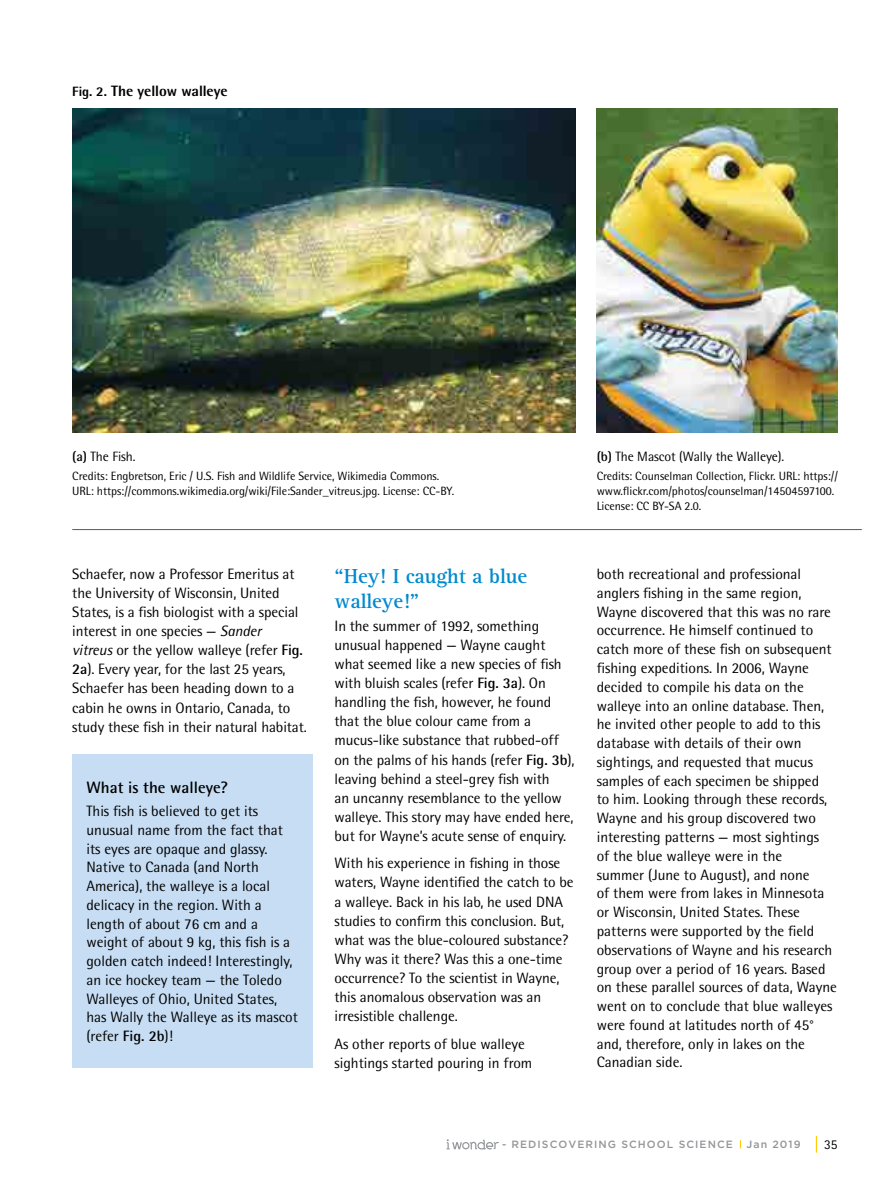
<style>
.page{position:relative;width:893px;height:1191px;background:#fff}
.page>*{position:absolute;margin:0;border:0;box-sizing:border-box;transform-origin:0 0}
.t1{font:700 21px/24.3px "Rotis Serif";letter-spacing:-.005em;color:#0089cf}
.t2{font:700 16.5px "Rotis Semi Sans";color:#000}
.t3{font:15px/18.8px "Rotis Semi Sans";color:#000}
.t4{font:800 15px "Rotis Semi Sans";letter-spacing:-.005em;color:#000}
.t5{font:13.5px "Rotis Semi Sans";letter-spacing:-.005em;color:#000}
.t6{font:13.5px "Rotis Sans Serif";color:#000}
.t7{font:12px/15px "Rotis Semi Sans";letter-spacing:-.005em;color:#000}
.t8{font:500 10.5px "Gotham";letter-spacing:.1em;color:#939598}
.s1{font-size:13.5px}
.s2{font-weight:700}
.s3{font-style:italic}
</style>
<div class="page">
<svg style="left:816px;top:1136px;width:1px;height:16px"></svg>
<svg style="left:446px;top:1139px;width:53px;height:10px"></svg>
<div style="left:72px;top:754px;width:241px;height:313px;background:#c7ddf3"></div>
<img style="left:72px;top:108px;width:503px;height:324px">
<img style="left:597px;top:108px;width:241px;height:324px">
<hr style="left:72px;top:529px;width:790px;height:1px;background:#58595b">
<p class="t4" style="left:72px;top:81px;width:157px"><span class="s1">Fig. 2.</span> The yellow walleye</p>
<p class="t5" style="left:72px;top:449px;width:65px"><span class="s2">(a)</span> The Fish.</p>
<p class="t7" style="left:72px;top:469px;width:383px">Credits: Engbretson, Eric / U.S. Fish and Wildlife Service, Wikimedia Commons.<br>URL: https://commons.wikimedia.org/wiki/File:Sander_vitreus.jpg. License: CC-BY.</p>
<p class="t3" style="left:72px;top:564px;width:236px">Schaefer, now a Professor Emeritus at the University of Wisconsin, United States, is a fish biologist with a special interest in one species — <span class="s3">Sander<br>vitreus</span> or the yellow walleye (refer <span class="s2">Fig.<br>2a</span>). Every year, for the last 25 years, Schaefer has been heading down to a cabin he owns in Ontario, Canada, to study these fish in their natural habitat.</p>
<h1 class="t1" style="left:334px;top:564px;width:194px">“Hey! I caught a blue walleye!”</h1>
<p class="t3" style="left:334px;top:616px;width:242px">In the summer of 1992, something unusual happened — Wayne caught what seemed like a new species of fish with bluish scales (refer <span class="s2">Fig. 3a</span>). On handling the fish, however, he found that the blue colour came from a mucus-like substance that rubbed-off on the palms of his hands (refer <span class="s2">Fig. 3b</span>), leaving behind a steel-grey fish with<br>an uncanny resemblance to the yellow walleye. This story may have ended here, but for Wayne’s acute sense of enquiry.</p>
<p class="t3" style="left:334px;top:853px;width:241px">With his experience in fishing in those waters, Wayne identified the catch to be a walleye. Back in his lab, he used DNA studies to confirm this conclusion. But, what was the blue-coloured substance?<br>Why was it there? Was this a one-time occurrence? To the scientist in Wayne, this anomalous observation was an irresistible challenge.</p>
<p class="t3" style="left:334px;top:1033px;width:199px">As other reports of blue walleye sightings started pouring in from</p>
<p class="t2" style="left:86px;top:777px;width:143px">What is the walleye?</p>
<p class="t3" style="left:86px;top:801px;width:213px">This fish is believed to get its unusual name from the fact that its eyes are opaque and glassy.<br>Native to Canada (and North<br>America), the walleye is a local delicacy in the region. With a length of about 76 cm and a weight of about 9 kg, this fish is a golden catch indeed! Interestingly, an ice hockey team — the Toledo<br>Walleyes of Ohio, United States, has Wally the Walleye as its mascot (refer <span class="s2">Fig. 2b</span>)!</p>
<p class="t5" style="left:597px;top:449px;width:189px"><span class="s2">(b)</span> The Mascot (Wally the Walleye).</p>
<p class="t7" style="left:597px;top:469px;width:243px">Credits: Counselman Collection, Flickr. URL: https:// www.flickr.com/photos/counselman/14504597100.<br>License: CC BY-SA 2.0.</p>
<p class="t3" style="left:597px;top:564px;width:242px">both recreational and professional anglers fishing in the same region, Wayne discovered that this was no rare occurrence. He himself continued to catch more of these fish on subsequent fishing expeditions. In 2006, Wayne decided to compile his data on the walleye into an online database. Then, he invited other people to add to this database with details of their own sightings, and requested that mucus samples of each specimen be shipped<br>to him. Looking through these records, Wayne and his group discovered two interesting patterns — most sightings<br>of the blue walleye were in the<br>summer (June to August), and none<br>of them were from lakes in Minnesota or Wisconsin, United States. These patterns were supported by the field observations of Wayne and his research group over a period of 16 years. Based on these parallel sources of data, Wayne went on to conclude that blue walleyes were found at latitudes north of 45° and, therefore, only in lakes on the Canadian side.</p>
<p class="t8" style="left:502px;top:1138px;width:232px">- REDISCOVERING SCHOOL SCIENCE</p>
<p class="t8" style="left:746px;top:1138px;width:56px">Jan 2019</p>
<p class="t6" style="left:824px;top:1137px;width:15px">35</p>
</div>
